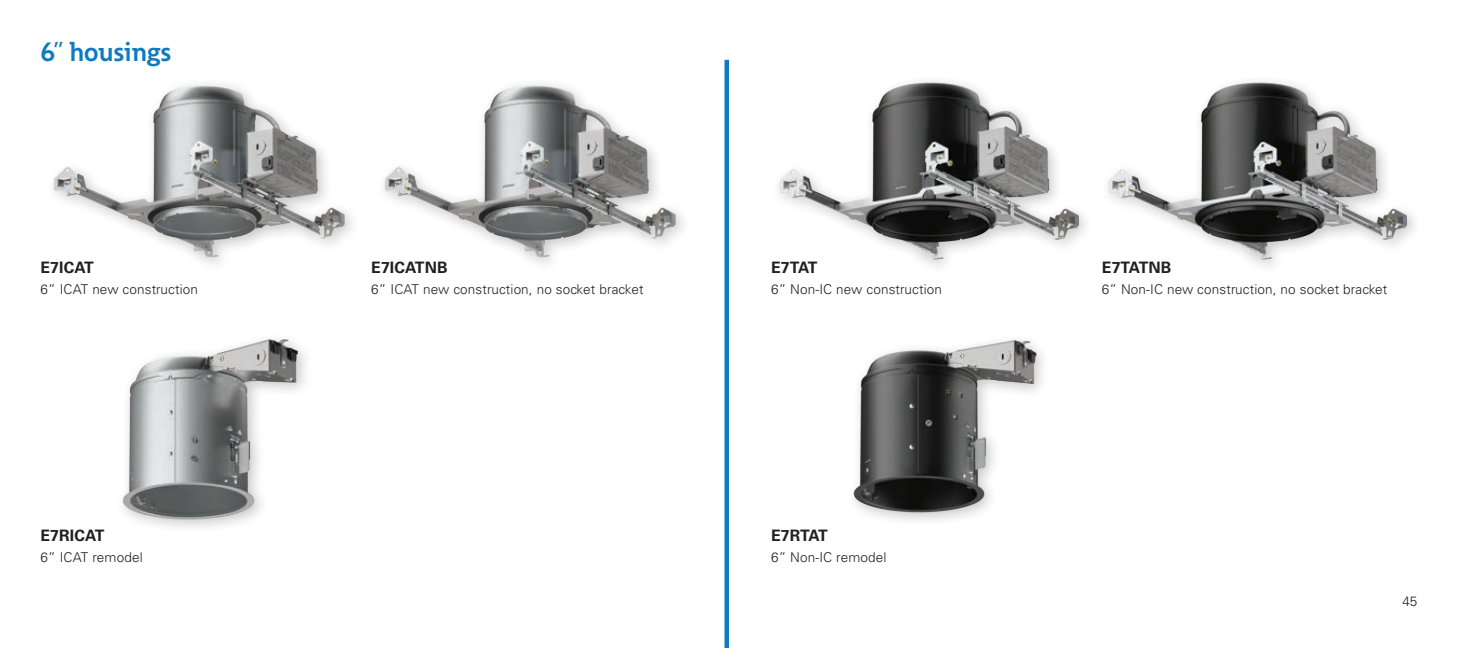
<style>
.page{position:relative;width:1458px;height:648px;background:#fff}
.page>*{position:absolute;margin:0;border:0;box-sizing:border-box;transform-origin:0 0}
.t1{font:700 27px "Eaton";color:#107ac0}
.t2{font:700 15.75px "Univers LT Std";letter-spacing:.01em;color:#231f20}
.t3{font:300 13.5px "Univers LT Std";letter-spacing:.01em;color:#231f20}
</style>
<div class="page">
<img style="left:53px;top:84px;width:299px;height:180px">
<img style="left:384px;top:84px;width:299px;height:180px">
<img style="left:779px;top:81px;width:307px;height:186px">
<img style="left:1108px;top:81px;width:307px;height:186px">
<img style="left:122px;top:339px;width:183px;height:189px">
<img style="left:853px;top:339px;width:190px;height:182px">
<div style="left:724px;top:60px;width:5px;height:588px;background:#107ac0"></div>
<h1 class="t1" style="left:40px;top:35px;width:133px">6” housings</h1>
<p class="t2" style="left:40px;top:258px;width:55px">E7ICAT</p>
<p class="t3" style="left:40px;top:281px;width:159px">6” ICAT new construction</p>
<p class="t2" style="left:40px;top:526px;width:65px">E7RICAT</p>
<p class="t3" style="left:40px;top:549px;width:104px">6” ICAT remodel</p>
<p class="t2" style="left:371px;top:258px;width:78px">E7ICATNB</p>
<p class="t3" style="left:371px;top:281px;width:274px">6” ICAT new construction, no socket bracket</p>
<p class="t2" style="left:771px;top:258px;width:48px">E7TAT</p>
<p class="t3" style="left:771px;top:281px;width:172px">6” Non-IC new construction</p>
<p class="t2" style="left:771px;top:526px;width:58px">E7RTAT</p>
<p class="t3" style="left:771px;top:549px;width:117px">6” Non-IC remodel</p>
<p class="t2" style="left:1102px;top:258px;width:71px">E7TATNB</p>
<p class="t3" style="left:1102px;top:281px;width:287px">6” Non-IC new construction, no socket bracket</p>
<p class="t3" style="left:1402px;top:593px;width:17px">45</p>
</div>
